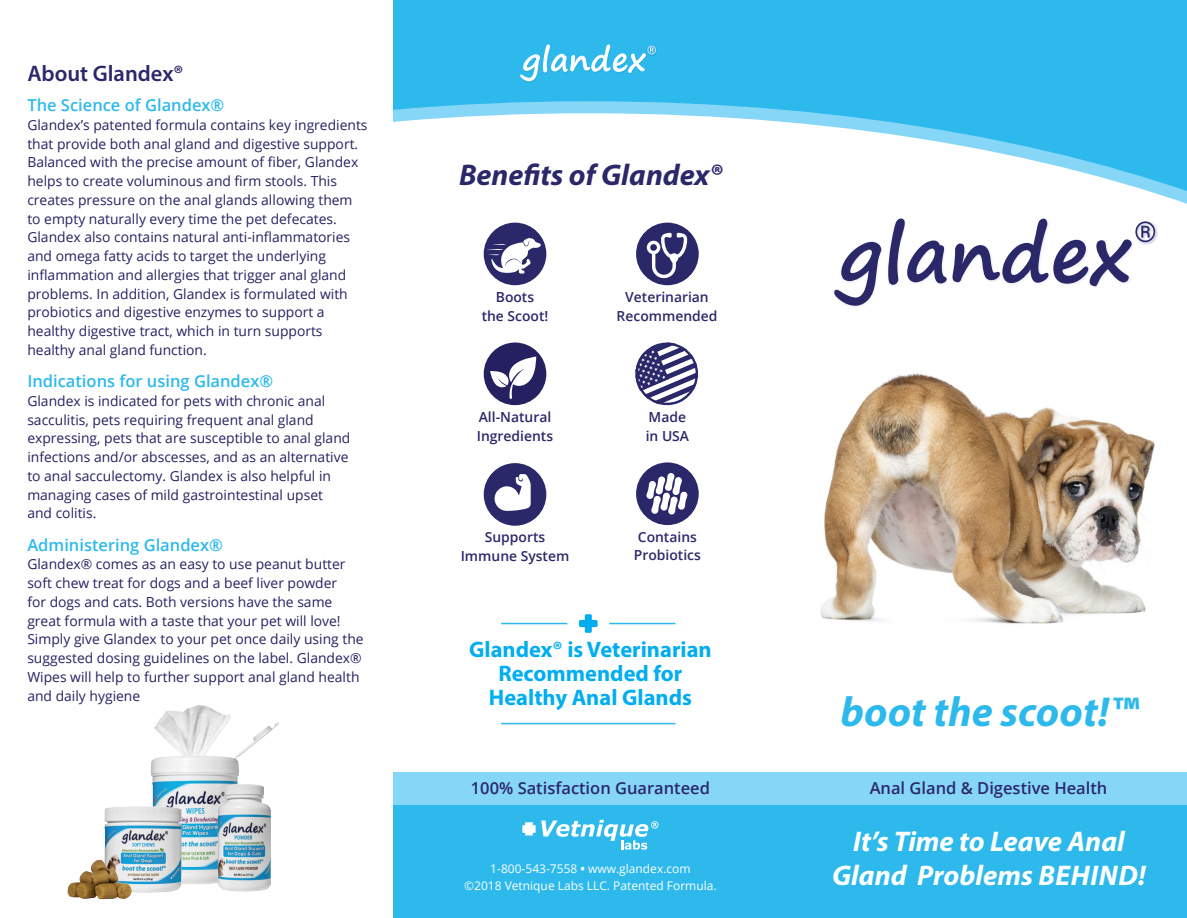
<style>
.page{position:relative;width:1187px;height:918px;background:#fff}
.page>*{position:absolute;margin:0;border:0;box-sizing:border-box;transform-origin:0 0}
.t1{font:italic 700 42px "Myriad Pro";color:#2db9ec}
.t2{font:italic 700 30px "Myriad Pro";color:#2b286a}
.t3{font:italic 700 28.5px/34.2px "Myriad Pro";color:#fff;text-align:center}
.t4{font:700 22.5px/24px "Myriad Pro";color:#00aeef;text-align:center}
.t5{font:600 22.5px "Myriad Pro";color:#2b286a}
.t6{font:600 16.5px "Open Sans";color:#2db9ec}
.t7{font:600 16.5px "Open Sans";color:#2b286a}
.text{font:13.8px/18.8px "Open Sans";color:#252161}
.text-2{font:600 13.8px/18.8px "Open Sans";color:#2b286a;text-align:center}
.text-3{font:12px "Open Sans";color:#fff}
.s1{font-weight:700}
</style>
<div class="page">
<div style="left:392px;top:0;width:795px;height:781px;background:#2db9ec"></div>
<svg style="left:392px;top:101px;width:795px;height:671px;background:#f2fafd"></svg>
<div style="left:392px;top:772px;width:795px;height:34px;background:#86d6f7"></div>
<div style="left:392px;top:806px;width:795px;height:112px;background:#2db9ec"></div>
<svg style="left:520px;top:44px;width:137px;height:37px"></svg>
<svg style="left:522px;top:820px;width:136px;height:30px"></svg>
<img style="left:816px;top:357px;width:345px;height:281px">
<div style="left:832px;top:216px;width:304px;height:94px;background:#fff"></div>
<svg style="left:834px;top:242px;width:47px;height:64px;background:#a4a3bf"></svg>
<img style="left:1155px;top:219px;width:4px;height:27px">
<svg style="left:888px;top:219px;width:267px;height:67px;background:#bebdd1"></svg>
<svg style="left:484px;top:463px;width:62px;height:63px;background:#8886ab"></svg>
<svg style="left:631px;top:340px;width:71px;height:69px;background:#a5a4c0"></svg>
<svg style="left:636px;top:462px;width:63px;height:63px;background:#8988ac"></svg>
<svg style="left:636px;top:223px;width:63px;height:62px;background:#76749f"></svg>
<div style="left:650px;top:244px;width:7px;height:7px;background:#2b286a;border-radius:50%"></div>
<svg style="left:484px;top:343px;width:62px;height:62px;background:#7c79a0"></svg>
<svg style="left:484px;top:223px;width:62px;height:62px;background:#8381a8"></svg>
<svg style="left:579px;top:614px;width:19px;height:19px"></svg>
<hr style="left:501px;top:623px;width:66px;height:1px;background:#2db9ec">
<hr style="left:609px;top:623px;width:66px;height:1px;background:#2db9ec">
<hr style="left:501px;top:723px;width:174px;height:1px;background:#2db9ec">
<img style="left:150px;top:705px;width:129px;height:101px">
<img style="left:187px;top:784px;width:92px;height:108px">
<img style="left:104px;top:806px;width:84px;height:87px">
<img style="left:67px;top:856px;width:67px;height:44px">
<p class="t5" style="left:27px;top:60px;width:158px">About Glandex®</p>
<h2 class="t6" style="left:27px;top:94px;width:198px">The Science of Glandex®</h2>
<p class="text" style="left:27px;top:115px;width:342px">Glandex’s patented formula contains key ingredients that provide both anal gland and digestive support.<br>Balanced with the precise amount of fiber, Glandex helps to create voluminous and firm stools. This creates pressure on the anal glands allowing them to empty naturally every time the pet defecates.<br>Glandex also contains natural anti-inflammatories and omega fatty acids to target the underlying inflammation and allergies that trigger anal gland problems. In addition, Glandex is formulated with probiotics and digestive enzymes to support a healthy digestive tract, which in turn supports healthy anal gland function.</p>
<h2 class="t6" style="left:27px;top:370px;width:247px">Indications for using Glandex®</h2>
<p class="text" style="left:27px;top:391px;width:324px">Glandex is indicated for pets with chronic anal sacculitis, pets requiring frequent anal gland expressing, pets that are susceptible to anal gland infections and/or abscesses, and as an alternative to anal sacculectomy. Glandex is also helpful in managing cases of mild gastrointestinal upset and colitis.</p>
<h2 class="t6" style="left:27px;top:533px;width:197px">Administering Glandex®</h2>
<p class="text" style="left:27px;top:555px;width:338px">Glandex® comes as an easy to use peanut butter soft chew treat for dogs and a beef liver powder<br>for dogs and cats. Both versions have the same great formula with a taste that your pet will love!<br>Simply give Glandex to your pet once daily using the suggested dosing guidelines on the label. Glandex® Wipes will help to further support anal gland health and daily hygiene</p>
<p class="t2" style="left:459px;top:156px;width:264px">Benefits of Glandex®</p>
<p class="text-2" style="left:482px;top:287px;width:68px">Boots<br>the Scoot!</p>
<p class="text-2" style="left:477px;top:407px;width:78px;text-align:left">All-Natural<br>Ingredients</p>
<p class="text-2" style="left:617px;top:287px;width:102px">Veterinarian<br>Recommended</p>
<p class="text-2" style="left:646px;top:407px;width:45px;text-align:left">Made in USA</p>
<p class="text-2" style="left:461px;top:528px;width:110px">Supports<br>Immune System</p>
<p class="text-2" style="left:634px;top:527px;width:68px;text-align:left">Contains<br>Probiotics</p>
<h1 class="t4" style="left:469px;top:636px;width:244px">Glandex® is Veterinarian<br>Recommended for<br>Healthy Anal Glands</h1>
<p class="t1" style="left:840px;top:684px;width:299px">boot the scoot!™</p>
<h2 class="t7" style="left:471px;top:777px;width:241px">100% Satisfaction Guaranteed</h2>
<h2 class="t7" style="left:870px;top:776px;width:239px">Anal Gland &amp; Digestive Health</h2>
<p class="text-3" style="left:490px;top:861px;width:202px">1-800-543-7558 <span class="s1">•</span> www.glandex.com</p>
<p class="text-3" style="left:464px;top:877px;width:254px">©2018 Vetnique Labs LLC. Patented Formula.</p>
<p class="t3" style="left:832px;top:823px;width:315px">It’s Time to Leave Anal<br>Gland Problems BEHIND!</p>
</div>
